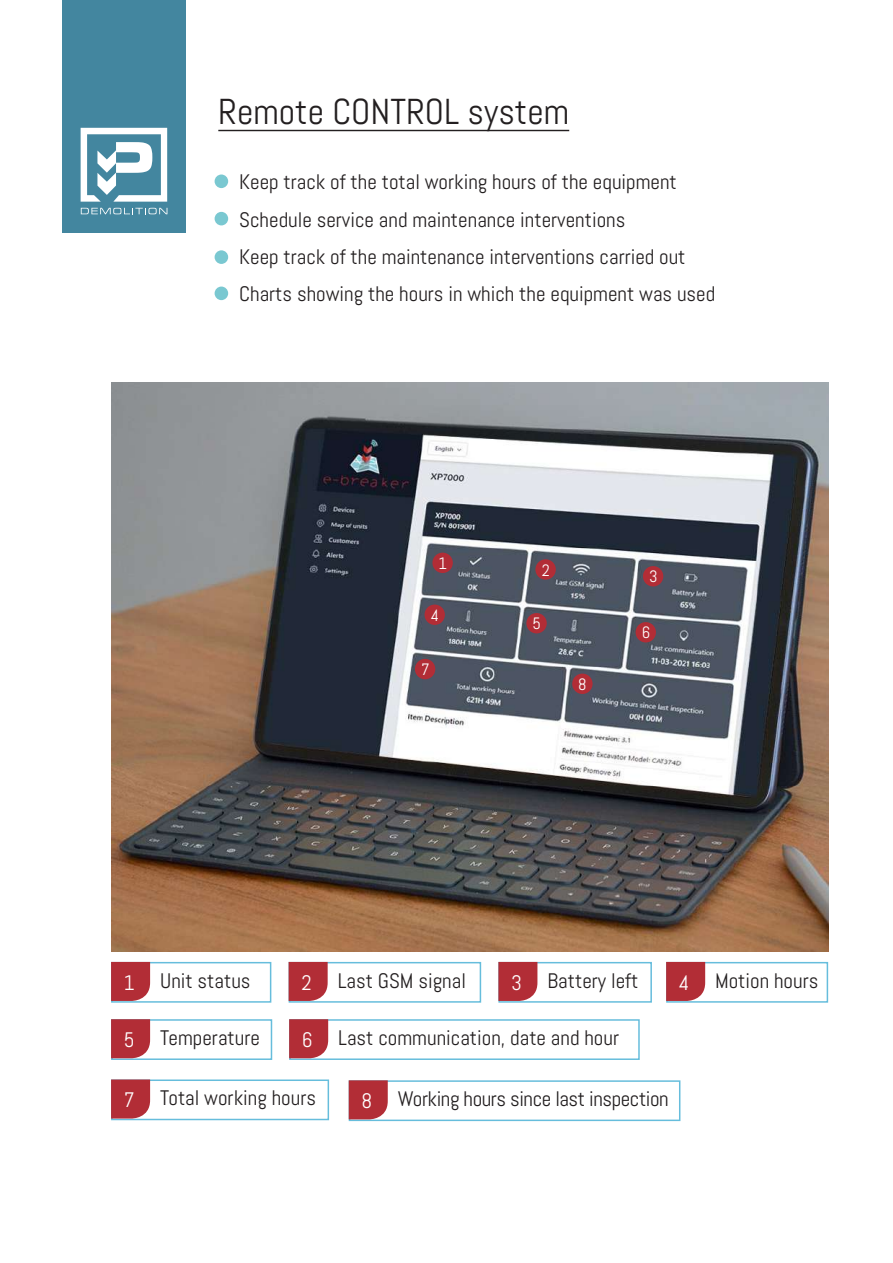
<style>
.page{position:relative;width:893px;height:1263px;background:#fff}
.page>*{position:absolute;margin:0;border:0;box-sizing:border-box;transform-origin:0 0}
.t1{font:36px "Abel";color:#231f20}
.t2{font:21px/37.2px "Abel";color:#231f20}
.t3{font:21px "Abel";letter-spacing:-.02em;color:#231f20}
.t4{font:16.5px "Abel";color:#fff}
.s1{color:#fff}
</style>
<div class="page">
<div style="left:215px;top:174px;width:13px;height:14px;background:#7ac8d1;border-radius:50%"></div>
<div style="left:215px;top:212px;width:13px;height:13px;background:#7ac8d1;border-radius:50%"></div>
<div style="left:215px;top:250px;width:13px;height:14px;background:#7ac8d1;border-radius:50%"></div>
<div style="left:215px;top:287px;width:13px;height:13px;background:#7ac8d1;border-radius:50%"></div>
<hr style="left:218px;top:130px;width:351px;height:1px;background:#231f20">
<img style="left:111px;top:383px;width:717px;height:569px">
<div style="left:432px;top:553px;width:21px;height:20px;background:#b22d36;border-radius:50%"></div>
<div style="left:535px;top:559px;width:21px;height:21px;background:#b22d36;border-radius:50%"></div>
<div style="left:643px;top:566px;width:20px;height:20px;background:#b22d36;border-radius:50%"></div>
<div style="left:425px;top:604px;width:20px;height:21px;background:#b22d36;border-radius:50%"></div>
<div style="left:526px;top:613px;width:21px;height:20px;background:#b22d36;border-radius:50%"></div>
<div style="left:636px;top:622px;width:20px;height:20px;background:#b22d36;border-radius:50%"></div>
<div style="left:415px;top:659px;width:20px;height:20px;background:#b22d36;border-radius:50%"></div>
<div style="left:572px;top:674px;width:21px;height:20px;background:#b22d36;border-radius:50%"></div>
<div style="left:111px;top:962px;width:160px;height:41px;border:2px solid #66bddc"></div>
<svg style="left:111px;top:962px;width:39px;height:39px;background:#b5363f"></svg>
<div style="left:289px;top:962px;width:192px;height:41px;border:2px solid #66bddc"></div>
<svg style="left:289px;top:962px;width:39px;height:39px;background:#b63840"></svg>
<div style="left:498px;top:962px;width:154px;height:41px;border:2px solid #66bddc"></div>
<svg style="left:498px;top:962px;width:39px;height:39px;background:#b43740"></svg>
<div style="left:111px;top:1019px;width:161px;height:41px;border:2px solid #66bddc"></div>
<svg style="left:111px;top:1019px;width:39px;height:39px;background:#b4363f"></svg>
<div style="left:111px;top:1079px;width:218px;height:41px;border:2px solid #66bddc"></div>
<svg style="left:111px;top:1079px;width:39px;height:39px;background:#b43740"></svg>
<div style="left:349px;top:1080px;width:331px;height:41px;border:2px solid #66bddc"></div>
<svg style="left:349px;top:1080px;width:39px;height:39px;background:#b53840"></svg>
<div style="left:289px;top:1019px;width:351px;height:41px;border:2px solid #66bddc"></div>
<svg style="left:289px;top:1019px;width:39px;height:39px;background:#b4363f"></svg>
<div style="left:666px;top:962px;width:162px;height:41px;border:2px solid #66bddc"></div>
<svg style="left:666px;top:962px;width:39px;height:39px;background:#b5363f"></svg>
<div style="left:63px;top:0;width:123px;height:233px;background:#43869f"></div>
<svg style="left:81px;top:128px;width:86px;height:74px"></svg>
<svg style="left:81px;top:208px;width:86px;height:6px"></svg>
<h1 class="t1" style="left:218px;top:89px;width:352px">Remote CONTROL system</h1>
<p class="t2" style="left:239px;top:164px;width:478px">Keep track of the total working hours of the equipment Schedule service and maintenance interventions<br>Keep track of the maintenance interventions carried out Charts showing the hours in which the equipment was used</p>
<p class="t4" style="left:438px;top:553px;width:10px">1</p>
<p class="t4" style="left:431px;top:605px;width:10px">4</p>
<p class="t4" style="left:421px;top:659px;width:10px">7</p>
<p class="t4" style="left:542px;top:559px;width:10px">2</p>
<p class="t4" style="left:532px;top:613px;width:10px">5</p>
<p class="t4" style="left:578px;top:674px;width:10px">8</p>
<p class="t4" style="left:649px;top:566px;width:10px">3</p>
<p class="t4" style="left:642px;top:622px;width:10px">6</p>
<p class="t2" style="left:124px;top:962px;width:128px"><span class="s1">1</span> Unit status</p>
<p class="t2" style="left:301px;top:962px;width:166px"><span class="s1">2</span> Last GSM signal</p>
<p class="t2" style="left:511px;top:962px;width:129px"><span class="s1">3</span> Battery left</p>
<p class="t2" style="left:124px;top:1019px;width:138px"><span class="s1">5</span> Temperature</p>
<p class="t2" style="left:302px;top:1019px;width:319px"><span class="s1">6</span> Last communication, date and hour</p>
<p class="t2" style="left:679px;top:962px;width:141px"><span class="s1">4</span> Motion hours</p>
<p class="t2" style="left:124px;top:1079px;width:194px"><span class="s1">7</span> Total working hours</p>
<p class="t3" style="left:361px;top:1086px;width:309px"><span class="s1">8</span> Working hours since last inspection</p>
</div>
